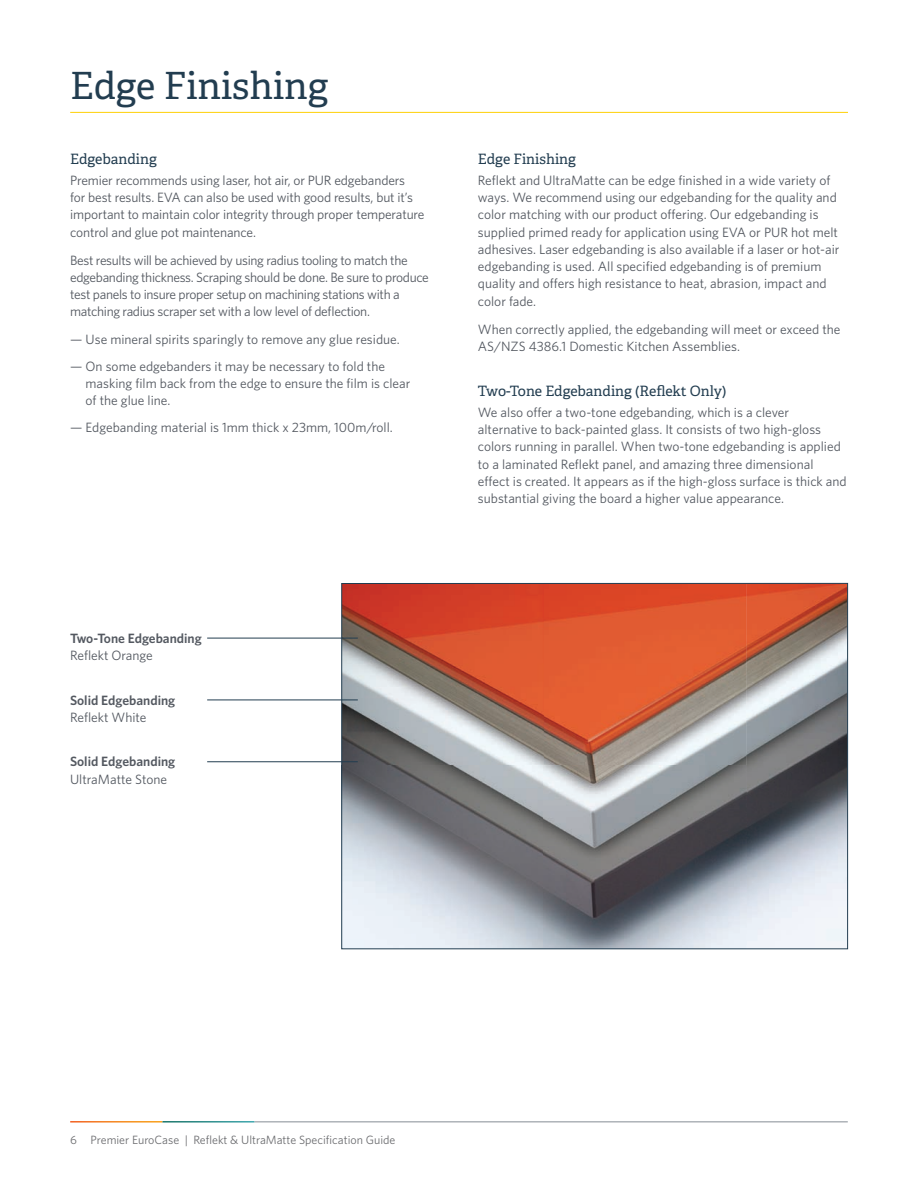
<style>
.page{position:relative;width:918px;height:1188px;background:#fff}
.page>*{position:absolute;margin:0;border:0;box-sizing:border-box;transform-origin:0 0}
.t1{font:37.5px "Adelle PE";color:#223d50}
.t2{font:14.25px "Adelle PE";color:#223d50}
.t3{font:13.5px/17.2px "Whitney";color:#535860}
.t4{font:13.5px/17.2px "Whitney";letter-spacing:-.025em;color:#535860}
.t5{font:600 13.5px "Whitney";color:#535860}
.t6{font:12px "Whitney";color:#6c6d70}
</style>
<div class="page">
<hr style="left:254px;top:1121px;width:594px;height:2px;background:#aeb3b8">
<hr style="left:70px;top:112px;width:778px;height:1px;background:#fed006">
<img style="left:344px;top:585px;width:502px;height:362px">
<hr style="left:207px;top:638px;width:151px;height:1px;background:#223d50">
<hr style="left:207px;top:700px;width:151px;height:1px;background:#223d50">
<hr style="left:207px;top:761px;width:151px;height:1px;background:#223d50">
<h1 class="t1" style="left:70px;top:58px;width:260px">Edge Finishing</h1>
<p class="t2" style="left:70px;top:148px;width:88px">Edgebanding</p>
<p class="t3" style="left:70px;top:171px;width:356px">Premier recommends using laser, hot air, or PUR edgebanders<br>for best results. EVA can also be used with good results, but it’s important to maintain color integrity through proper temperature control and glue pot maintenance.</p>
<p class="t4" style="left:70px;top:251px;width:360px">Best results will be achieved by using radius tooling to match the edgebanding thickness. Scraping should be done. Be sure to produce test panels to insure proper setup on machining stations with a matching radius scraper set with a low level of deflection.</p>
<p class="t3" style="left:70px;top:331px;width:331px">— Use mineral spirits sparingly to remove any glue residue.</p>
<p class="t3" style="left:86px;top:357px;width:326px;text-indent:-15px">— On some edgebanders it may be necessary to fold the masking film back from the edge to ensure the film is clear of the glue line.</p>
<p class="t3" style="left:70px;top:418px;width:324px">— Edgebanding material is 1mm thick x 23mm, 100m/roll.</p>
<p class="t2" style="left:478px;top:148px;width:100px">Edge Finishing</p>
<p class="t3" style="left:478px;top:171px;width:363px">Reflekt and UltraMatte can be edge finished in a wide variety of ways. We recommend using our edgebanding for the quality and color matching with our product offering. Our edgebanding is supplied primed ready for application using EVA or PUR hot melt adhesives. Laser edgebanding is also available if a laser or hot-air edgebanding is used. All specified edgebanding is of premium quality and offers high resistance to heat, abrasion, impact and color fade.</p>
<p class="t3" style="left:478px;top:320px;width:364px">When correctly applied, the edgebanding will meet or exceed the<br>AS/NZS 4386.1 Domestic Kitchen Assemblies.</p>
<p class="t2" style="left:478px;top:380px;width:250px">Two-Tone Edgebanding (Reflekt Only)</p>
<p class="t3" style="left:478px;top:403px;width:370px">We also offer a two-tone edgebanding, which is a clever alternative to back-painted glass. It consists of two high-gloss colors running in parallel. When two-tone edgebanding is applied to a laminated Reflekt panel, and amazing three dimensional effect is created. It appears as if the high-gloss surface is thick and substantial giving the board a higher value appearance.</p>
<p class="t5" style="left:70px;top:630px;width:133px">Two-Tone Edgebanding</p>
<p class="t3" style="left:70px;top:647px;width:84px">Reflekt Orange</p>
<p class="t5" style="left:70px;top:692px;width:107px">Solid Edgebanding</p>
<p class="t3" style="left:70px;top:708px;width:78px">Reflekt White</p>
<p class="t5" style="left:70px;top:754px;width:107px">Solid Edgebanding</p>
<p class="t3" style="left:70px;top:770px;width:99px">UltraMatte Stone</p>
<p class="t6" style="left:70px;top:1132px;width:327px">6 Premier EuroCase | Reflekt &amp; UltraMatte Specification Guide</p>
</div>
